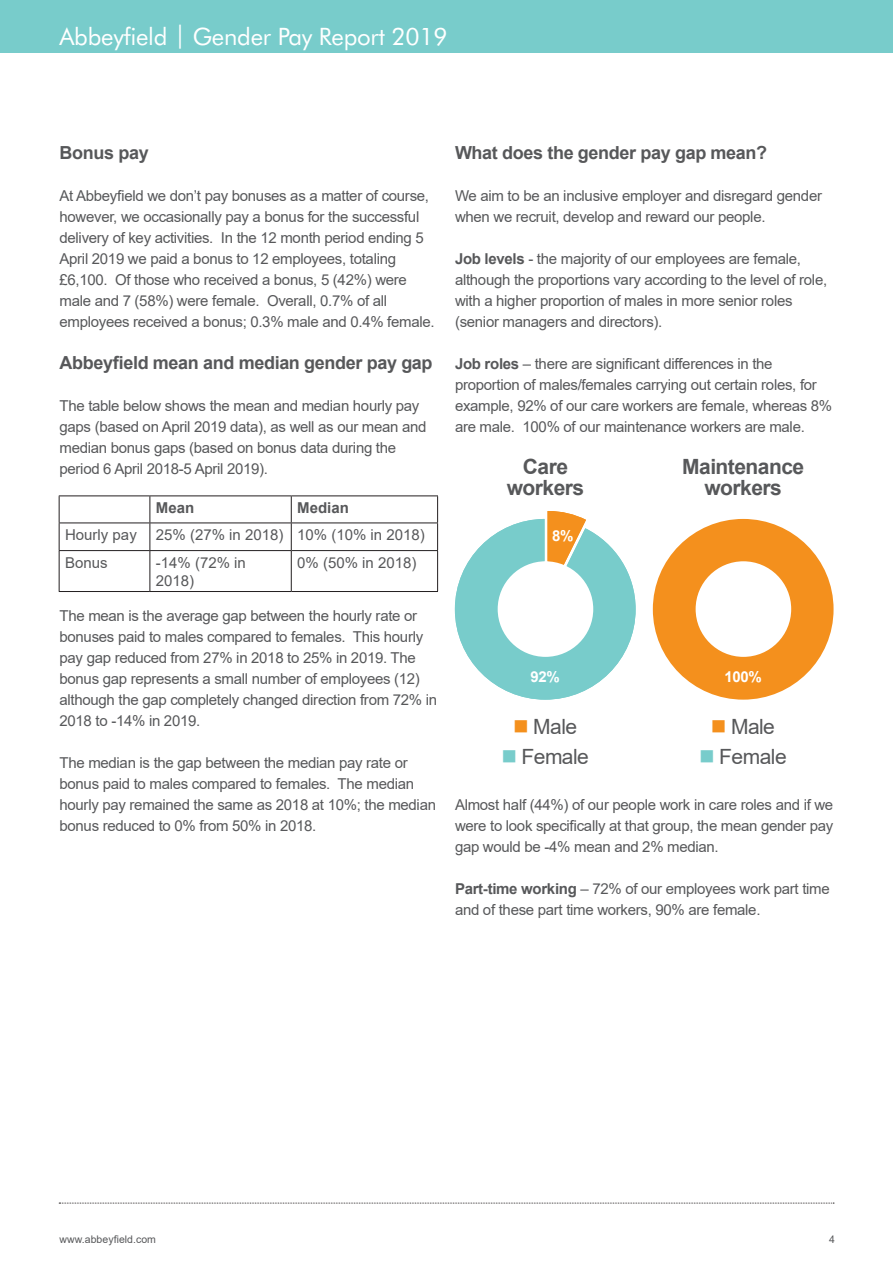
<style>
.page{position:relative;width:893px;height:1263px;background:#fff}
.page>*{position:absolute;margin:0;border:0;box-sizing:border-box;transform-origin:0 0}
.SUB_HEADER{font:24px "Futura BT";letter-spacing:-.01em;color:#fff}
.BODY_COPY{font:700 21px/21px "Arial";letter-spacing:-.025em;color:#57585a;text-align:center}
.BODY_COPY-2{font:21px "Arial";letter-spacing:-.025em;color:#57585a}
.BODY_COPY-3{font:700 18px "Arial";letter-spacing:-.02em;color:#57585a}
.BODY_COPY-4{font:15px/21px "Arial";letter-spacing:-.02em;color:#57585a}
.BODY_COPY-5{font:15px/18px "Arial";color:#57585a}
.BODY_COPY-6{font:700 15px "Arial";letter-spacing:-.025em;color:#fff}
.t1{font:700 15px "Arial";color:#57585a}
.t2{font:10.5px "Arial";letter-spacing:.005em;color:#57585a}
.s1{font-weight:700}
.s2{color:#f4901d}
.s3{color:#78cccb}
</style>
<div class="page">
<div style="left:0;top:0;width:893px;height:53px;background:#78cccb"></div>
<hr style="left:59px;top:495px;width:91px;height:1px;background:#231f20">
<hr style="left:150px;top:495px;width:141px;height:1px;background:#231f20">
<hr style="left:291px;top:495px;width:147px;height:1px;background:#231f20">
<hr style="left:59px;top:522px;width:91px;height:1px;background:#231f20">
<svg style="left:59px;top:496px;width:1px;height:54px"></svg>
<hr style="left:150px;top:522px;width:141px;height:1px;background:#231f20">
<svg style="left:150px;top:496px;width:1px;height:54px"></svg>
<hr style="left:291px;top:522px;width:147px;height:1px;background:#231f20">
<svg style="left:291px;top:496px;width:1px;height:54px"></svg>
<svg style="left:437px;top:496px;width:1px;height:54px"></svg>
<hr style="left:59px;top:550px;width:91px;height:1px;background:#231f20">
<hr style="left:59px;top:551px;width:1px;height:40px;background:#231f20">
<hr style="left:150px;top:550px;width:141px;height:1px;background:#231f20">
<hr style="left:150px;top:551px;width:1px;height:40px;background:#231f20">
<hr style="left:291px;top:550px;width:147px;height:1px;background:#231f20">
<hr style="left:291px;top:551px;width:1px;height:40px;background:#231f20">
<hr style="left:437px;top:551px;width:1px;height:40px;background:#231f20">
<hr style="left:59px;top:591px;width:91px;height:1px;background:#231f20">
<hr style="left:150px;top:591px;width:141px;height:1px;background:#231f20">
<hr style="left:291px;top:591px;width:147px;height:1px;background:#231f20">
<div style="left:653px;top:519px;width:180px;height:181px;background:#f4901d;border-radius:50%"></div>
<svg style="left:455px;top:511px;width:181px;height:189px"></svg>
<div style="left:498px;top:561px;width:95px;height:96px;background:#fff;border-radius:50%"></div>
<div style="left:696px;top:561px;width:95px;height:96px;background:#fff;border-radius:50%"></div>
<svg style="left:59px;top:1203px;width:775px;height:1px"></svg>
<p class="SUB_HEADER" style="left:60px;top:21px;width:389px">Abbeyfield | Gender Pay Report 2019</p>
<p class="BODY_COPY-3" style="left:60px;top:140px;width:91px">Bonus pay</p>
<p class="BODY_COPY-4" style="left:60px;top:185px;width:377px">At Abbeyfield we don’t pay bonuses as a matter of course, however, we occasionally pay a bonus for the successful delivery of key activities. In the 12 month period ending 5<br>April 2019 we paid a bonus to 12 employees, totaling £6,100. Of those who received a bonus, 5 (42%) were male and 7 (58%) were female. Overall, 0.7% of all employees received a bonus; 0.3% male and 0.4% female.</p>
<p class="BODY_COPY-3" style="left:60px;top:350px;width:375px">Abbeyfield mean and median gender pay gap</p>
<p class="BODY_COPY-4" style="left:60px;top:395px;width:369px">The table below shows the mean and median hourly pay gaps (based on April 2019 data), as well as our mean and median bonus gaps (based on bonus data during the period 6 April 2018-5 April 2019).</p>
<p class="t1" style="left:156px;top:497px;width:40px">Mean</p>
<p class="t1" style="left:297px;top:497px;width:53px">Median</p>
<p class="BODY_COPY-5" style="left:65px;top:525px;width:73px">Hourly pay</p>
<p class="BODY_COPY-5" style="left:156px;top:525px;width:129px">25% (27% in 2018)</p>
<p class="BODY_COPY-5" style="left:297px;top:525px;width:129px">10% (10% in 2018)</p>
<p class="BODY_COPY-4" style="left:65px;top:552px;width:44px">Bonus</p>
<p class="BODY_COPY-5" style="left:156px;top:553px;width:92px">-14% (72% in<br>2018)</p>
<p class="BODY_COPY-4" style="left:297px;top:552px;width:121px">0% (50% in 2018)</p>
<p class="BODY_COPY-4" style="left:60px;top:605px;width:379px">The mean is the average gap between the hourly rate or bonuses paid to males compared to females. This hourly pay gap reduced from 27% in 2018 to 25% in 2019. The bonus gap represents a small number of employees (12) although the gap completely changed direction from 72% in 2018 to -14% in 2019.</p>
<p class="BODY_COPY-4" style="left:60px;top:752px;width:378px">The median is the gap between the median pay rate or bonus paid to males compared to females. The median hourly pay remained the same as 2018 at 10%; the median bonus reduced to 0% from 50% in 2018.</p>
<p class="BODY_COPY-3" style="left:455px;top:140px;width:314px">What does the gender pay gap mean?</p>
<p class="BODY_COPY-4" style="left:455px;top:185px;width:369px">We aim to be an inclusive employer and disregard gender when we recruit, develop and reward our people.</p>
<p class="BODY_COPY-4" style="left:455px;top:248px;width:374px"><span class="s1">Job levels</span> - the majority of our employees are female, although the proportions vary according to the level of role, with a higher proportion of males in more senior roles (senior managers and directors).</p>
<p class="BODY_COPY-4" style="left:455px;top:353px;width:379px"><span class="s1">Job roles</span> – there are significant differences in the proportion of males/females carrying out certain roles, for example, 92% of our care workers are female, whereas 8% are male. 100% of our maintenance workers are male.</p>
<p class="BODY_COPY" style="left:507px;top:456px;width:79px">Care workers</p>
<p class="BODY_COPY" style="left:682px;top:456px;width:123px">Maintenance workers</p>
<p class="BODY_COPY-6" style="left:552px;top:525px;width:23px">8%</p>
<p class="BODY_COPY-6" style="left:552px;top:525px;width:10px">7</p>
<p class="BODY_COPY-6" style="left:531px;top:666px;width:31px">92%</p>
<p class="BODY_COPY-6" style="left:725px;top:666px;width:39px">100%</p>
<p class="BODY_COPY-2" style="left:513px;top:712px;width:65px"><span class="s2">■</span> Male</p>
<p class="BODY_COPY-2" style="left:501px;top:742px;width:89px"><span class="s3">■</span> Female</p>
<p class="BODY_COPY-6" style="left:539px;top:666px;width:10px">3</p>
<p class="BODY_COPY-6" style="left:729px;top:666px;width:31px">97%</p>
<p class="BODY_COPY-2" style="left:711px;top:712px;width:65px"><span class="s2">■</span> Male</p>
<p class="BODY_COPY-2" style="left:699px;top:742px;width:89px"><span class="s3">■</span> Female</p>
<p class="BODY_COPY-4" style="left:455px;top:794px;width:380px;text-align:justify">Almost half (44%) of our people work in care roles and if we were to look specifically at that group, the mean gender pay gap would be -4% mean and 2% median.</p>
<p class="BODY_COPY-4" style="left:455px;top:878px;width:376px"><span class="s1">Part-time working</span> – 72% of our employees work part time and of these part time workers, 90% are female.</p>
<p class="t2" style="left:60px;top:1232px;width:98px">www.abbeyfield.com</p>
<p class="t2" style="left:829px;top:1232px;width:7px">4</p>
</div>
